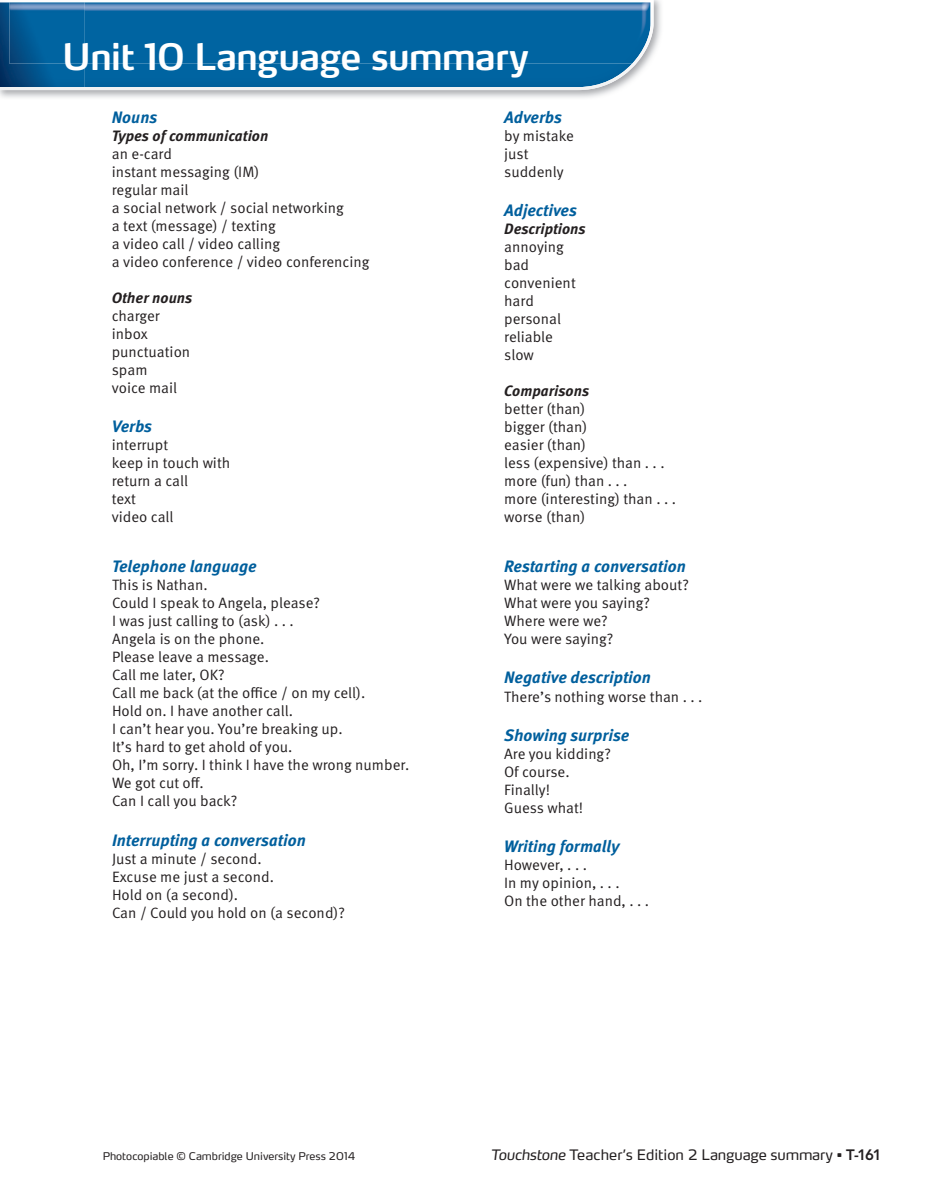
<style>
.page{position:relative;width:944px;height:1201px;background:#fff}
.page>*{position:absolute;margin:0;border:0;box-sizing:border-box;transform-origin:0 0}
.t1{font:600 36px "Max OT";letter-spacing:-.03em;color:#fff}
.t2{font:italic 700 16.5px "Meta OT";color:#005f9d}
.t3{font:15px/18px "Meta OT";color:#231f20}
.t4{font:italic 700 15px "Meta OT";color:#231f20}
.t5{font:14.25px "Max OT";letter-spacing:-.005em;color:#231f20}
.t6{font:10.5px "Max OT";color:#231f20}
.s1{font-style:italic}
.s2{font-weight:600}
.s3{font-family:"Avenir LT Std";font-weight:800;font-size:15px}
</style>
<div class="page">
<img style="left:0;top:2px;width:636px;height:88px">
<img style="left:9px;top:2px;width:644px;height:62px">
<h1 class="t1" style="left:62px;top:34px;width:468px">Unit 10 Language summary</h1>
<p class="t2" style="left:112px;top:107px;width:47px">Nouns</p>
<p class="t4" style="left:112px;top:126px;width:158px">Types of communication</p>
<p class="t3" style="left:112px;top:145px;width:259px">an e-card<br>instant messaging (IM)<br>regular mail<br>a social network / social networking<br>a text (message) / texting<br>a video call / video calling<br>a video conference / video conferencing</p>
<p class="t4" style="left:112px;top:288px;width:82px">Other nouns</p>
<p class="t3" style="left:112px;top:307px;width:80px">charger inbox punctuation spam<br>voice mail</p>
<p class="t2" style="left:112px;top:416px;width:42px">Verbs</p>
<p class="t3" style="left:112px;top:436px;width:120px">interrupt<br>keep in touch with return a call<br>text<br>video call</p>
<p class="t2" style="left:112px;top:556px;width:146px">Telephone language</p>
<p class="t3" style="left:112px;top:576px;width:299px">This is Nathan.<br>Could I speak to Angela, please?<br>I was just calling to (ask) . . .<br>Angela is on the phone.<br>Please leave a message.<br>Call me later, OK?<br>Call me back (at the office / on my cell).<br>Hold on. I have another call.<br>I can’t hear you. You’re breaking up.<br>It’s hard to get ahold of you.<br>Oh, I’m sorry. I think I have the wrong number.<br>We got cut off.<br>Can I call you back?</p>
<p class="t2" style="left:112px;top:829px;width:195px">Interrupting a conversation</p>
<p class="t3" style="left:112px;top:849px;width:234px">Just a minute / second.<br>Excuse me just a second.<br>Hold on (a second).<br>Can / Could you hold on (a second)?</p>
<p class="t2" style="left:504px;top:107px;width:59px">Adverbs</p>
<p class="t3" style="left:504px;top:127px;width:71px">by mistake just suddenly</p>
<p class="t2" style="left:504px;top:200px;width:74px">Adjectives</p>
<p class="t4" style="left:504px;top:220px;width:83px">Descriptions</p>
<p class="t3" style="left:504px;top:238px;width:73px">annoying bad convenient hard personal reliable slow</p>
<p class="t4" style="left:504px;top:382px;width:86px">Comparisons</p>
<p class="t3" style="left:504px;top:400px;width:173px">better (than)<br>bigger (than)<br>easier (than)<br>less (expensive) than . . . more (fun) than . . .<br>more (interesting) than . . . worse (than)</p>
<p class="t2" style="left:504px;top:556px;width:183px">Restarting a conversation</p>
<p class="t3" style="left:504px;top:576px;width:186px">What were we talking about?<br>What were you saying?<br>Where were we?<br>You were saying?</p>
<p class="t2" style="left:504px;top:667px;width:148px">Negative description</p>
<p class="t3" style="left:504px;top:687px;width:200px">There’s nothing worse than . . .</p>
<p class="t2" style="left:504px;top:724px;width:127px">Showing surprise</p>
<p class="t3" style="left:504px;top:744px;width:108px">Are you kidding?<br>Of course.<br>Finally!<br>Guess what!</p>
<p class="t2" style="left:504px;top:836px;width:117px">Writing formally</p>
<p class="t3" style="left:504px;top:856px;width:146px">However, . . .<br>In my opinion, . . .<br>On the other hand, . . .</p>
<p class="t6" style="left:103px;top:1148px;width:254px">Photocopiable © Cambridge University Press 2014</p>
<p class="t5" style="left:491px;top:1145px;width:392px"><span class="s1">Touchstone</span> Teacher’s Edition 2 Language summary <span class="s2">•</span> <span class="s3">T-161</span></p>
</div>
